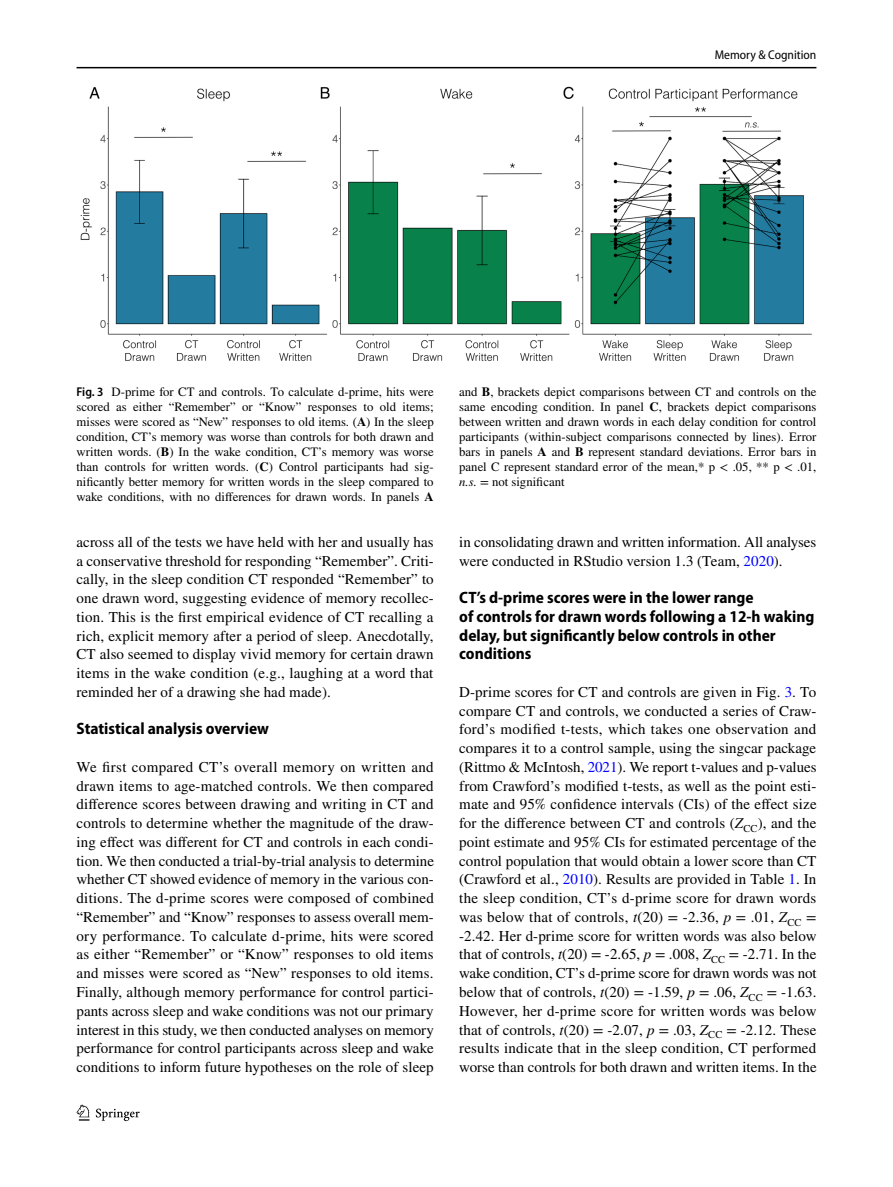
<style>
.page{position:relative;width:893px;height:1187px;background:#fff}
.page>*{position:absolute;margin:0;border:0;box-sizing:border-box;transform-origin:0 0}
.t1{font:700 semi-condensed 16.5px/18.8px "Myriad Pro";color:#000}
.t2{font:15px/18.8px "STIX";letter-spacing:.005em;color:#000;text-align:justify}
.t3{font:12.75px/15px "STIX";color:#000;text-align:justify}
.t4{font:semi-condensed 12.75px "Myriad Pro";color:#000}
.s1{font-family:"Myriad Pro";font-weight:600;font-stretch:semi-condensed}
.s2{font-weight:700}
.s3{font-style:italic}
.s4{color:#00f}
</style>
<div class="page">
<hr style="left:77px;top:67px;width:739px;height:1px;background:#000">
<svg style="left:77px;top:1104px;width:12px;height:16px"></svg>
<svg style="left:96px;top:1108px;width:44px;height:12px"></svg>
<img style="left:81px;top:87px;width:731px;height:275px">
<p class="t4" style="left:715px;top:48px;width:103px">Memory &amp; Cognition</p>
<p class="t3" style="left:77px;top:385px;width:359px"><span class="s1">Fig. 3</span> D-prime for CT and controls. To calculate d-prime, hits were scored as either “Remember” or “Know” responses to old items; misses were scored as “New” responses to old items. (<span class="s2">A</span>) In the sleep condition, CT’s memory was worse than controls for both drawn and written words. (<span class="s2">B</span>) In the wake condition, CT’s memory was worse than controls for written words. (<span class="s2">C</span>) Control participants had sig&shy;nificantly better memory for written words in the sleep compared to wake conditions, with no differences for drawn words. In panels <span class="s2">A</span></p>
<p class="t3" style="left:459px;top:385px;width:359px">and <span class="s2">B</span>, brackets depict comparisons between CT and controls on the same encoding condition. In panel <span class="s2">C</span>, brackets depict comparisons between written and drawn words in each delay condition for control participants (within-subject comparisons connected by lines). Error bars in panels <span class="s2">A</span> and <span class="s2">B</span> represent standard deviations. Error bars in panel C represent standard error of the mean,* p &lt; .05, ** p &lt; .01, <span class="s3">n.s.</span> = not significant</p>
<p class="t2" style="left:77px;top:533px;width:359px">across all of the tests we have held with her and usually has a conservative threshold for responding “Remember”. Criti&shy;cally, in the sleep condition CT responded “Remember” to one drawn word, suggesting evidence of memory recollec&shy;tion. This is the first empirical evidence of CT recalling a rich, explicit memory after a period of sleep. Anecdotally, CT also seemed to display vivid memory for certain drawn items in the wake condition (e.g., laughing at a word that reminded her of a drawing she had made).</p>
<p class="t1" style="left:77px;top:719px;width:194px">Statistical analysis overview</p>
<p class="t2" style="left:77px;top:758px;width:359px">We first compared CT’s overall memory on written and drawn items to age-matched controls. We then compared difference scores between drawing and writing in CT and controls to determine whether the magnitude of the draw&shy;ing effect was different for CT and controls in each condi&shy;tion. We then conducted a trial-by-trial analysis to determine whether CT showed evidence of memory in the various con&shy;ditions. The d-prime scores were composed of combined “Remember” and “Know” responses to assess overall mem&shy;ory performance. To calculate d-prime, hits were scored as either “Remember” or “Know” responses to old items and misses were scored as “New” responses to old items.<br>Finally, although memory performance for control partici&shy;pants across sleep and wake conditions was not our primary interest in this study, we then conducted analyses on memory performance for control participants across sleep and wake conditions to inform future hypotheses on the role of sleep</p>
<p class="t2" style="left:459px;top:533px;width:359px">in consolidating drawn and written information. All analyses were conducted in RStudio version 1.3 (Team, <span class="s4">2020</span>).</p>
<p class="t1" style="left:459px;top:588px;width:357px">CT’s d‑prime scores were in the lower range<br>of controls for drawn words following a 12‑h waking delay, but significantly below controls in other conditions</p>
<p class="t2" style="left:459px;top:683px;width:359px">D-prime scores for CT and controls are given in Fig. <span class="s4">3</span>. To compare CT and controls, we conducted a series of Craw&shy;ford’s modified t-tests, which takes one observation and compares it to a control sample, using the singcar package (Rittmo &amp; McIntosh, <span class="s4">2021</span>). We report t-values and p-values from Crawford’s modified t-tests, as well as the point esti&shy;mate and 95% confidence intervals (CIs) of the effect size for the difference between CT and controls (<span class="s3">Z</span><sub>CC</sub>), and the point estimate and 95% CIs for estimated percentage of the control population that would obtain a lower score than CT (Crawford et al., <span class="s4">2010</span>). Results are provided in Table <span class="s4">1</span>. In the sleep condition, CT’s d-prime score for drawn words was below that of controls, <span class="s3">t</span>(20) = -2.36, <span class="s3">p</span> = .01, <span class="s3">Z</span><sub>CC</sub> = -2.42. Her d-prime score for written words was also below that of controls, <span class="s3">t</span>(20) = -2.65, <span class="s3">p</span> = .008, <span class="s3">Z</span><sub>CC</sub> = -2.71. In the wake condition, CT’s d-prime score for drawn words was not below that of controls, <span class="s3">t</span>(20) = -1.59, <span class="s3">p</span> = .06, <span class="s3">Z</span><sub>CC</sub> = -1.63.<br>However, her d-prime score for written words was below that of controls, <span class="s3">t</span>(20) = -2.07, <span class="s3">p</span> = .03, <span class="s3">Z</span><sub>CC</sub> = -2.12. These results indicate that in the sleep condition, CT performed worse than controls for both drawn and written items. In the</p>
</div>
